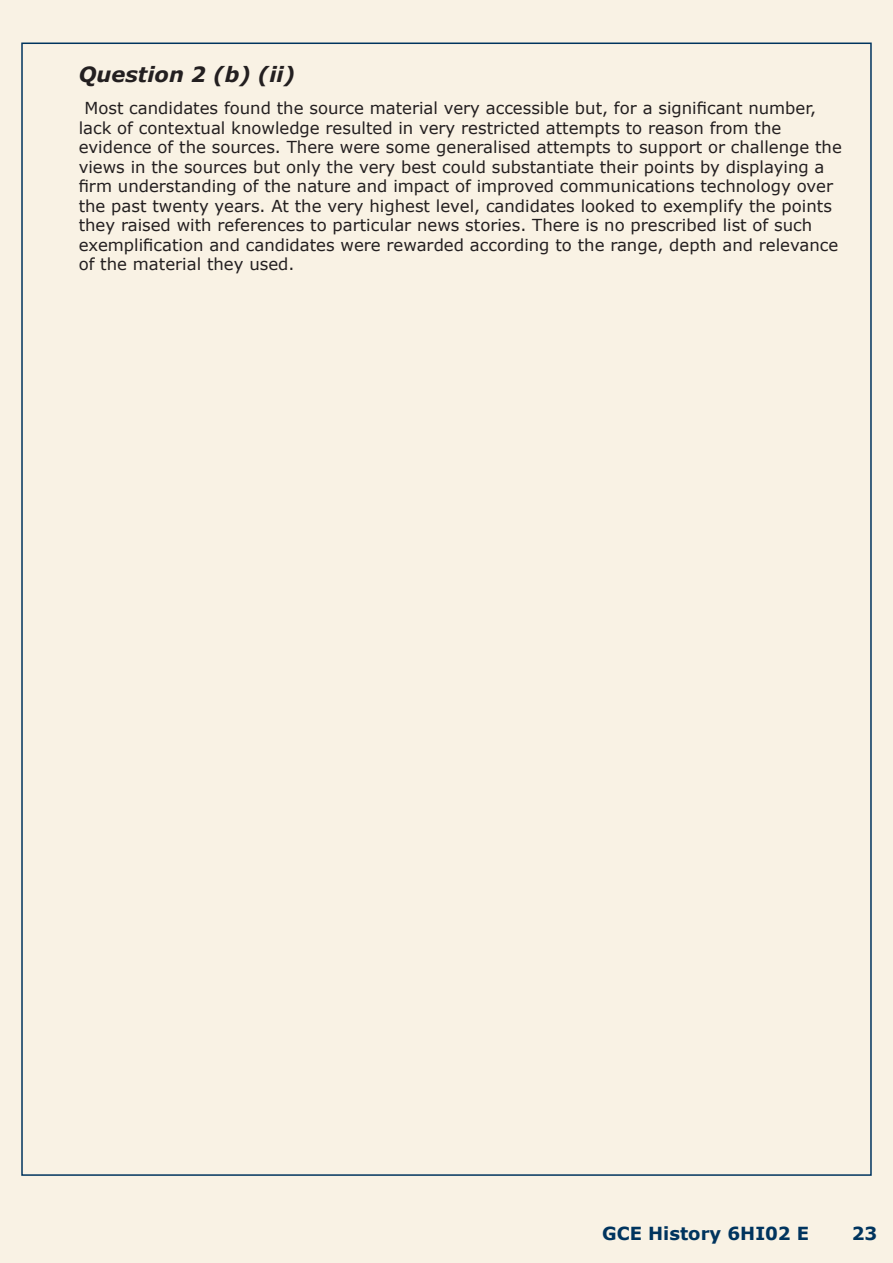
<style>
.page{position:relative;width:893px;height:1263px;background:#f9f2e4}
.page>*{position:absolute;margin:0;border:0;box-sizing:border-box;transform-origin:0 0}
.Heading_2{font:italic 700 21px "Verdana";color:#231f20}
.t1{font:700 18px "Verdana";color:#00345e}
.Body_text{font:16.5px/19.5px "Verdana";color:#231f20}
</style>
<div class="page">
<p class="Heading_2" style="left:79px;top:61px;width:218px">Question 2 (b) (ii)</p>
<p class="Body_text" style="left:79px;top:98px;width:765px;text-indent:6px">Most candidates found the source material very accessible but, for a significant number, lack of contextual knowledge resulted in very restricted attempts to reason from the evidence of the sources. There were some generalised attempts to support or challenge the views in the sources but only the very best could substantiate their points by displaying a firm understanding of the nature and impact of improved communications technology over the past twenty years. At the very highest level, candidates looked to exemplify the points they raised with references to particular news stories. There is no prescribed list of such exemplification and candidates were rewarded according to the range, depth and relevance of the material they used.</p>
<p class="t1" style="left:602px;top:1222px;width:209px">GCE History 6HI02 E</p>
<p class="t1" style="left:852px;top:1222px;width:27px">23</p>
</div>
